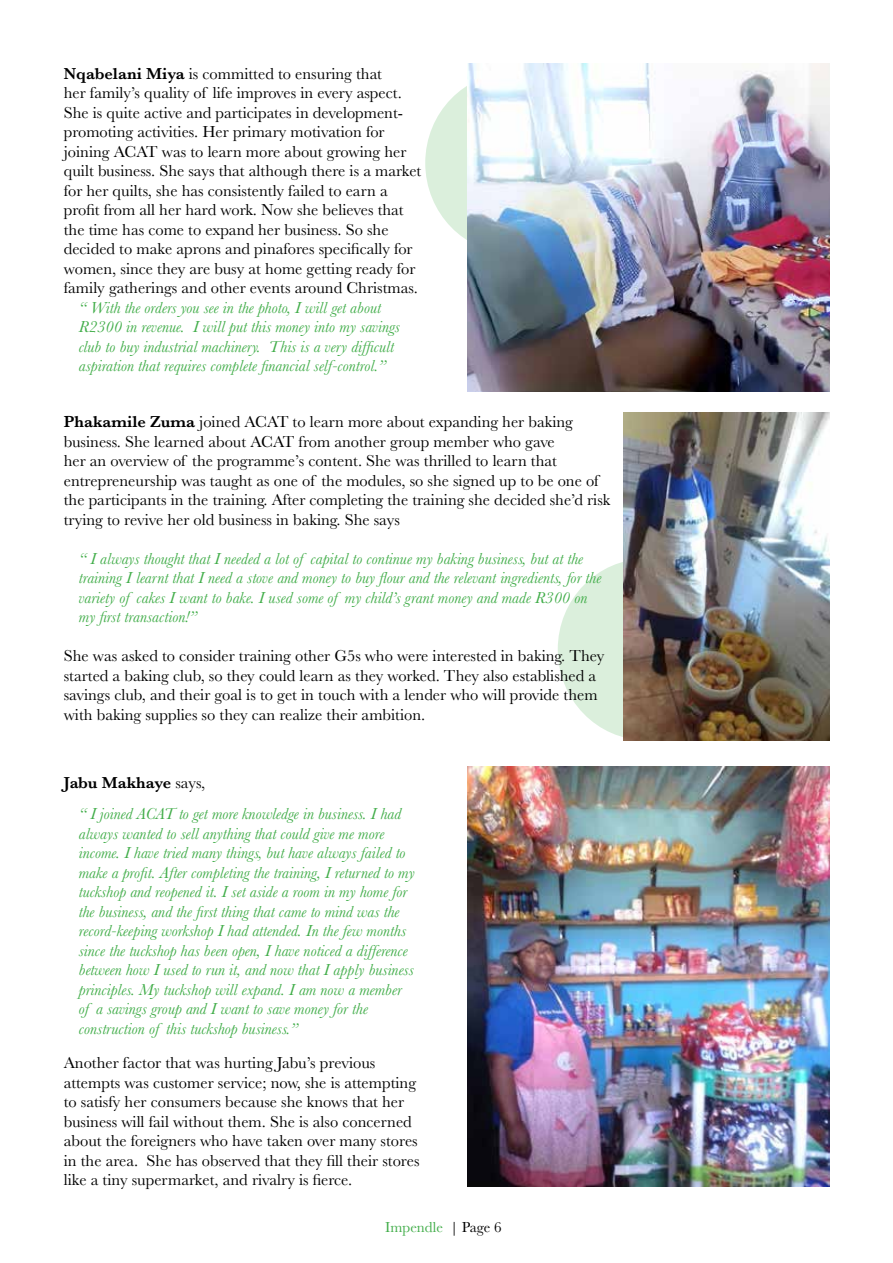
<style>
.page{position:relative;width:893px;height:1263px;background:#fff}
.page>*{position:absolute;margin:0;border:0;box-sizing:border-box;transform-origin:0 0}
.t1{font:16.5px/19.5px "Baskerville";color:#000}
.t2{font:italic 16.5px/19.5px "Baskerville";color:#41ad49}
.t3{font:15px "Baskerville";color:#41ad49}
.s1{font-weight:600}
.s2{font-weight:600;font-style:normal;color:#000}
.s3{font-style:normal;color:#000}
.s4{color:#000}
</style>
<div class="page">
<div style="left:425px;top:72px;width:176px;height:182px;background:#dbefdc;border-radius:50%"></div>
<div style="left:558px;top:559px;width:176px;height:181px;background:#dbefdc;border-radius:50%"></div>
<img style="left:468px;top:64px;width:361px;height:327px">
<img style="left:623px;top:412px;width:206px;height:328px">
<img style="left:468px;top:766px;width:361px;height:420px">
<p class="t1" style="left:64px;top:64px;width:359px"><span class="s1">Nqabelani Miya</span> is committed to ensuring that<br>her family’s quality of life improves in every aspect.<br>She is quite active and participates in development&shy;promoting activities. Her primary motivation for joining ACAT was to learn more about growing her quilt business. She says that although there is a market for her quilts, she has consistently failed to earn a profit from all her hard work. Now she believes that the time has come to expand her business. So she decided to make aprons and pinafores specifically for women, since they are busy at home getting ready for family gatherings and other events around Christmas.</p>
<p class="t2" style="left:79px;top:298px;width:323px">“ With the orders you see in the photo, I will get about R2300 in revenue. I will put this money into my savings club to buy industrial machinery. This is a very difficult aspiration that requires complete financial self-control.”</p>
<p class="t1" style="left:64px;top:412px;width:548px"><span class="s1">Phakamile Zuma</span> joined ACAT to learn more about expanding her baking business. She learned about ACAT from another group member who gave<br>her an overview of the programme’s content. She was thrilled to learn that entrepreneurship was taught as one of the modules, so she signed up to be one of the participants in the training. After completing the training she decided she’d risk trying to revive her old business in baking. She says</p>
<p class="t2" style="left:79px;top:549px;width:524px">“ I always thought that I needed a lot of capital to continue my baking business, but at the training I learnt that I need a stove and money to buy flour and the relevant ingredients, for the variety of cakes I want to bake. I used some of my child’s grant money and made R300 on my first transaction!”</p>
<p class="t1" style="left:64px;top:646px;width:542px">She was asked to consider training other G5s who were interested in baking. They started a baking club, so they could learn as they worked. They also established a savings club, and their goal is to get in touch with a lender who will provide them with baking supplies so they can realize their ambition.</p>
<p class="t2" style="left:79px;top:766px;width:324px;line-height:31.5px;text-indent:-15px"><span class="s2">Jabu Makhaye</span> <span class="s3">says,<br></span>“ I joined ACAT to get more knowledge in business. I had</p>
<p class="t2" style="left:79px;top:823px;width:338px">always wanted to sell anything that could give me more income. I have tried many things, but have always failed to make a profit. After completing the training, I returned to my tuckshop and reopened it. I set aside a room in my home for the business, and the first thing that came to mind was the record-keeping workshop I had attended. In the few months since the tuckshop has been open, I have noticed a difference between how I used to run it, and now that I apply business principles. My tuckshop will expand. I am now a member of a savings group and I want to save money for the construction of this tuckshop business.”</p>
<p class="t1" style="left:64px;top:1053px;width:357px">Another factor that was hurting Jabu’s previous attempts was customer service; now, she is attempting to satisfy her consumers because she knows that her business will fail without them. She is also concerned about the foreigners who have taken over many stores in the area. She has observed that they fill their stores like a tiny supermarket, and rivalry is fierce.</p>
<p class="t3" style="left:385px;top:1218px;width:118px">Impendle <span class="s4">| Page 6</span></p>
</div>
